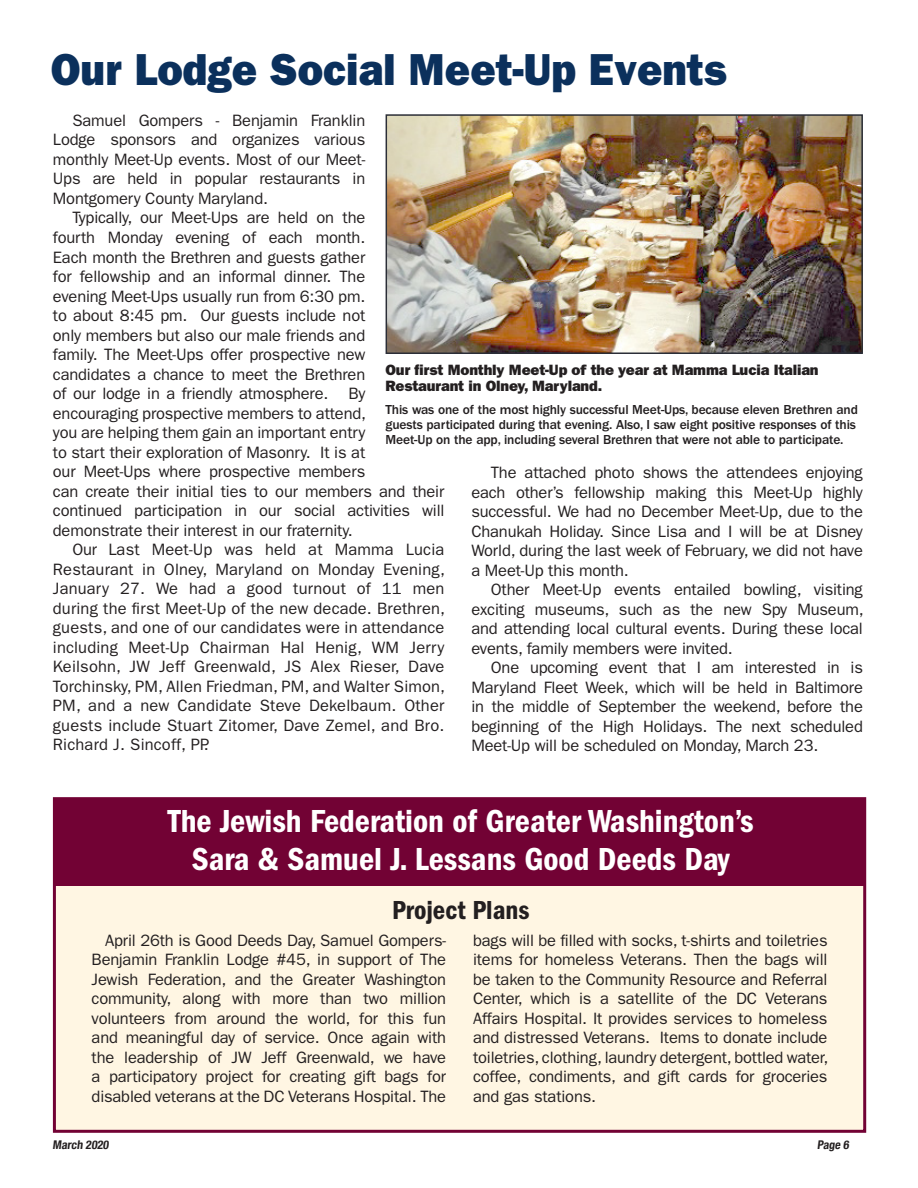
<style>
.page{position:relative;width:918px;height:1188px;background:#fff}
.page>*{position:absolute;margin:0;border:0;box-sizing:border-box;transform-origin:0 0}
.t1{font:45px "ITC Franklin Gothic Std Hvy";color:#0b305c;scale:.94 1}
.t2{font:33px/38.2px "ITC Franklin Gothic Std Dm Cd";color:#fff;text-align:center}
.t3{font:27px "ITC Franklin Gothic Std Dm Cd";color:#231f20}
.t4{font:16.5px/19.5px "ITC Franklin Gothic Std";letter-spacing:-.01em;color:#231f20;text-align:justify}
.t5{font:15px/16.5px "ITC Franklin Gothic Std Hvy";letter-spacing:-.01em;color:#231f20}
.t6{font:500 13.5px/15px "ITC Franklin Gothic Std";letter-spacing:-.01em;color:#231f20}
.t7{font:700 condensed 12px "Helvetica Neue";color:#231f20}
</style>
<div class="page">
<img style="left:389px;top:117px;width:471px;height:234px">
<div style="left:386px;top:114px;width:477px;height:240px;border:2px solid #2b2e37"></div>
<div style="left:53px;top:797px;width:813px;height:336px;background:#fff6e3;border:3px solid #720234"></div>
<div style="left:54px;top:799px;width:811px;height:87px;background:#720234"></div>
<h1 class="t1" style="left:51px;top:43px;width:721px">Our Lodge Social Meet-Up Events</h1>
<p class="t4" style="left:53px;top:111px;width:314px;text-indent:20px">Samuel Gompers - Benjamin Franklin Lodge sponsors and organizes various monthly Meet-Up events. Most of our Meet-Ups are held in popular restaurants in Montgomery County Maryland.</p>
<p class="t4" style="left:53px;top:208px;width:393px;text-align:left;text-indent:20px">Typically, our Meet-Ups are held on the<br>fourth Monday evening of each month.<br>Each month the Brethren and guests gather<br>for fellowship and an informal dinner. The<br>evening Meet-Ups usually run from 6:30 pm.<br>to about 8:45 pm. Our guests include not<br>only members but also our male friends and<br>family. The Meet-Ups offer prospective new candidates a chance to meet the Brethren<br>of our lodge in a friendly atmosphere. By encouraging prospective members to attend,<br>you are helping them gain an important entry<br>to start their exploration of Masonry. It is at<br>our Meet-Ups where prospective members<br>can create their initial ties to our members and their continued participation in our social activities will demonstrate their interest in our fraternity.</p>
<p class="t4" style="left:53px;top:540px;width:394px;text-indent:20px">Our Last Meet-Up was held at Mamma Lucia Restaurant in Olney, Maryland on Monday Evening, January 27. We had a good turnout of 11 men during the first Meet-Up of the new decade. Brethren, guests, and one of our candidates were in attendance including Meet-Up Chairman Hal Henig, WM Jerry Keilsohn, JW Jeff Greenwald, JS Alex Rieser, Dave Torchinsky, PM, Allen Friedman, PM, and Walter Simon, PM, and a new Candidate Steve Dekelbaum. Other guests include Stuart Zitomer, Dave Zemel, and Bro.<br>Richard J. Sincoff, PP.</p>
<p class="t5" style="left:386px;top:361px;width:435px">Our first Monthly Meet-Up of the year at Mamma Lucia Italian<br>Restaurant in Olney, Maryland.</p>
<p class="t6" style="left:386px;top:402px;width:474px">This was one of the most highly successful Meet-Ups, because eleven Brethren and guests participated during that evening. Also, I saw eight positive responses of this<br>Meet-Up on the app, including several Brethren that were not able to participate.</p>
<p class="t4" style="left:471px;top:463px;width:393px;text-indent:20px">The attached photo shows the attendees enjoying each other’s fellowship making this Meet-Up highly successful. We had no December Meet-Up, due to the Chanukah Holiday. Since Lisa and I will be at Disney World, during the last week of February, we did not have a Meet-Up this month.</p>
<p class="t4" style="left:471px;top:580px;width:394px;text-indent:20px">Other Meet-Up events entailed bowling, visiting exciting museums, such as the new Spy Museum, and attending local cultural events. During these local events, family members were invited.</p>
<p class="t4" style="left:471px;top:658px;width:393px;text-indent:20px">One upcoming event that I am interested in is Maryland Fleet Week, which will be held in Baltimore in the middle of September the weekend, before the beginning of the High Holidays. The next scheduled Meet-Up will be scheduled on Monday, March 23.</p>
<h2 class="t2" style="left:168px;top:802px;width:587px">The Jewish Federation of Greater Washington’s<br>Sara &amp; Samuel J. Lessans Good Deeds Day</h2>
<h3 class="t3" style="left:392px;top:895px;width:139px">Project Plans</h3>
<p class="t4" style="left:92px;top:931px;width:356px;text-indent:13px">April 26th is Good Deeds Day, Samuel Gompers-Benjamin Franklin Lodge #45, in support of The Jewish Federation, and the Greater Washington community, along with more than two million volunteers from around the world, for this fun and meaningful day of service. Once again with the leadership of JW Jeff Greenwald, we have a participatory project for creating gift bags for disabled veterans at the DC Veterans Hospital. The</p>
<p class="t4" style="left:473px;top:931px;width:357px">bags will be filled with socks, t-shirts and toiletries items for homeless Veterans. Then the bags will be taken to the Community Resource and Referral Center, which is a satellite of the DC Veterans Affairs Hospital. It provides services to homeless and distressed Veterans. Items to donate include toiletries, clothing, laundry detergent, bottled water, coffee, condiments, and gift cards for groceries and gas stations.</p>
<p class="t7" style="left:52px;top:1135px;width:60px">March 2020</p>
<p class="t7" style="left:817px;top:1135px;width:36px">Page 6</p>
</div>
